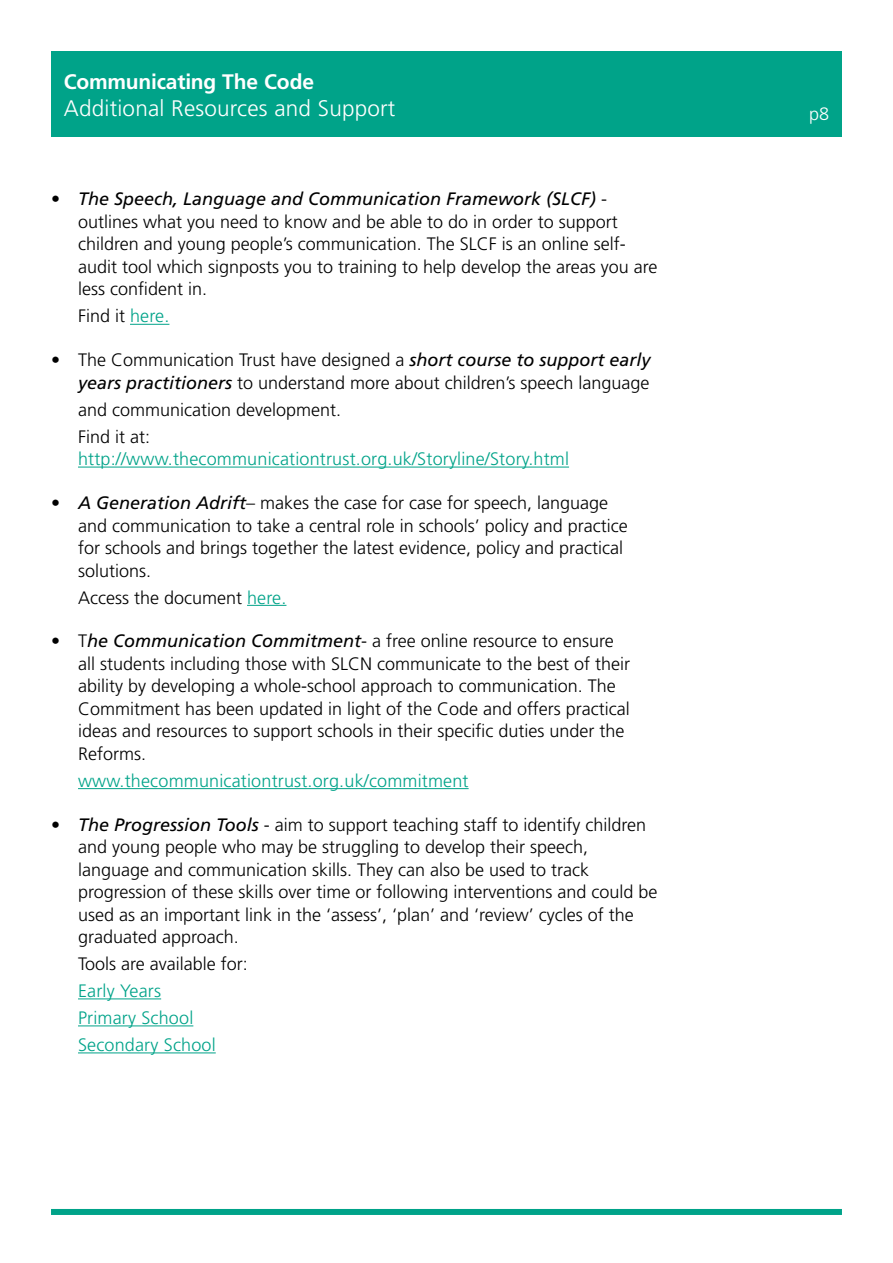
<style>
.page{position:relative;width:893px;height:1263px;background:#fff}
.page>*{position:absolute;margin:0;border:0;box-sizing:border-box;transform-origin:0 0}
.t1{font:300 22.5px "Frutiger";letter-spacing:.01em;color:#fff}
.t2{font:700 21px "Frutiger";letter-spacing:-.01em;color:#fff}
.t3{font:300 18px/22.5px "Frutiger";color:#000}
.t4{font:300 18px/27px "Frutiger";letter-spacing:.01em;color:#00a389}
.t5{font:300 18px "Frutiger";color:#fff}
.s1{font-weight:400;font-style:italic}
.s2{color:#00a389}
</style>
<div class="page">
<div style="left:51px;top:1209px;width:791px;height:6px;background:#00a389"></div>
<div style="left:51px;top:51px;width:791px;height:85px;background:#00a389"></div>
<hr style="left:130px;top:324px;width:39px;height:1px;background:#00a389">
<hr style="left:78px;top:467px;width:491px;height:1px;background:#00a389">
<hr style="left:247px;top:605px;width:39px;height:1px;background:#00a389">
<hr style="left:78px;top:788px;width:391px;height:1px;background:#00a389">
<hr style="left:78px;top:998px;width:83px;height:1px;background:#00a389">
<hr style="left:78px;top:1025px;width:115px;height:1px;background:#00a389">
<hr style="left:78px;top:1052px;width:138px;height:1px;background:#00a389">
<p class="t2" style="left:64px;top:69px;width:252px">Communicating The Code</p>
<p class="t1" style="left:64px;top:95px;width:333px">Additional Resources and Support</p>
<p class="t5" style="left:809px;top:104px;width:22px">p8</p>
<p class="t3" style="left:78px;top:188px;width:581px;text-indent:-27px">• <span class="s1">The Speech, Language and Communication Framework (SLCF)</span> - outlines what you need to know and be able to do in order to support children and young people’s communication. The SLCF is an online self&shy;audit tool which signposts you to training to help develop the areas you are less confident in.</p>
<p class="t3" style="left:78px;top:305px;width:93px">Find it <span class="s2">here.</span></p>
<p class="t3" style="left:51px;top:349px;width:601px;text-align:right">• The Communication Trust have designed a <span class="s1">short course to support early years practitioners</span> to understand more about children’s speech language</p>
<p class="t3" style="left:78px;top:396px;width:265px;line-height:27px">and communication development.<br>Find it at:</p>
<p class="t4" style="left:78px;top:445px;width:493px">http://www.thecommunicationtrust.org.uk/Storyline/Story.html</p>
<p class="t3" style="left:78px;top:491px;width:551px;text-indent:-27px">• <span class="s1">A Generation Adrift</span>– makes the case for case for speech, language and communication to take a central role in schools’ policy and practice for schools and brings together the latest evidence, policy and practical solutions.</p>
<p class="t3" style="left:78px;top:586px;width:210px">Access the document <span class="s2">here.</span></p>
<p class="t3" style="left:78px;top:630px;width:554px;text-indent:-27px">• T<span class="s1">he Communication Commitment</span>- a free online resource to ensure all students including those with SLCN communicate to the best of their ability by developing a whole-school approach to communication. The Commitment has been updated in light of the Code and offers practical ideas and resources to support schools in their specific duties under the Reforms.</p>
<p class="t4" style="left:78px;top:767px;width:392px">www.thecommunicationtrust.org.uk/commitment</p>
<p class="t3" style="left:78px;top:813px;width:581px;text-indent:-27px">• <span class="s1">The Progression Tools</span> - aim to support teaching staff to identify children and young people who may be struggling to develop their speech, language and communication skills. They can also be used to track progression of these skills over time or following interventions and could be used as an important link in the ‘assess’, ‘plan’ and ‘review’ cycles of the graduated approach.</p>
<p class="t3" style="left:78px;top:952px;width:171px">Tools are available for:</p>
<p class="t4" style="left:78px;top:977px;width:139px">Early Years<br>Primary School<br>Secondary School</p>
</div>
